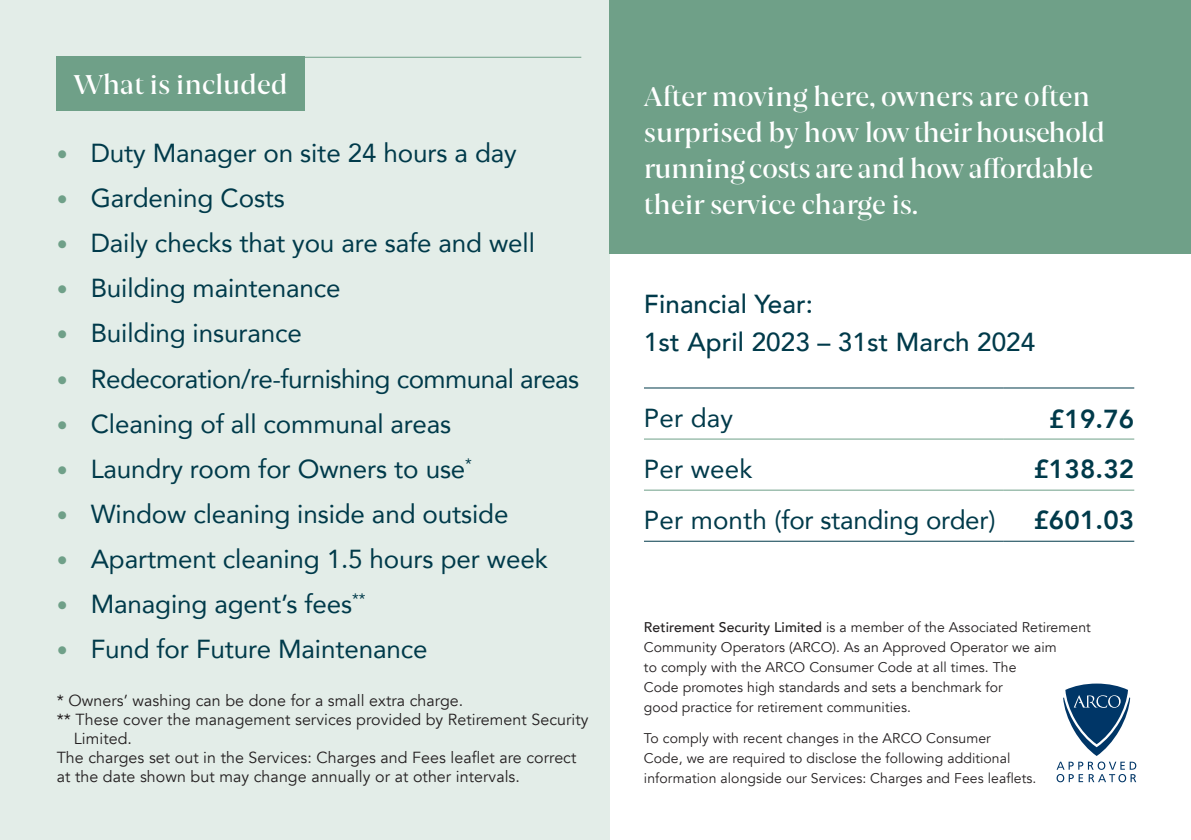
<style>
.page{position:relative;width:1191px;height:840px;background:#fff}
.page>*{position:absolute;margin:0;border:0;box-sizing:border-box;transform-origin:0 0}
.t1{font:26px "Avenir";letter-spacing:-.005em;color:#003a4a}
.Header_01{font:600 26px/36px "Joane";letter-spacing:-.015em;color:#fff}
.t2{font:500 26px/37.8px "Avenir";letter-spacing:.005em;color:#003a4a}
.t3{font:800 26px "Avenir";letter-spacing:.005em;color:#003a4a}
.t4{font:16px/19.2px "Avenir";letter-spacing:.005em;color:#231f20}
.t5{font:14px/20px "Avenir";letter-spacing:.005em;color:#231f20}
.s1{font-size:22px;color:#6fa088}
.s2{font-weight:500}
</style>
<div class="page">
<div style="left:609px;top:0;width:582px;height:254px;background:#6fa088"></div>
<div style="left:0;top:0;width:609px;height:839px;background:#e3ede8"></div>
<hr style="left:644px;top:438px;width:359px;height:1px;background:#6fa088">
<hr style="left:1003px;top:438px;width:131px;height:1px;background:#6fa088">
<hr style="left:644px;top:489px;width:359px;height:1px;background:#6fa088">
<hr style="left:1003px;top:489px;width:131px;height:1px;background:#6fa088">
<hr style="left:644px;top:387px;width:359px;height:1px;background:#003a4a">
<hr style="left:1003px;top:387px;width:131px;height:1px;background:#003a4a">
<hr style="left:644px;top:540px;width:359px;height:1px;background:#003a4a">
<hr style="left:1003px;top:540px;width:131px;height:1px;background:#003a4a">
<svg style="left:1056px;top:683px;width:80px;height:98px"></svg>
<div style="left:57px;top:56px;width:248px;height:55px;background:#6fa088"></div>
<hr style="left:288px;top:57px;width:293px;height:1px;background:#6fa088">
<p class="Header_01" style="left:74px;top:66px;width:215px">What is included</p>
<p class="t1" style="left:57px;top:132px;width:461px"><span class="s1">•</span> Duty Manager on site 24 hours a day</p>
<p class="t1" style="left:57px;top:177px;width:230px"><span class="s1">•</span> Gardening Costs</p>
<p class="t1" style="left:57px;top:222px;width:480px"><span class="s1">•</span> Daily checks that you are safe and well</p>
<p class="t1" style="left:57px;top:267px;width:285px"><span class="s1">•</span> Building maintenance</p>
<p class="t1" style="left:57px;top:312px;width:247px"><span class="s1">•</span> Building insurance</p>
<p class="t1" style="left:57px;top:357px;width:524px"><span class="s1">•</span> Redecoration/re-furnishing communal areas</p>
<p class="t1" style="left:57px;top:402px;width:396px"><span class="s1">•</span> Cleaning of all communal areas</p>
<p class="t1" style="left:57px;top:447px;width:417px"><span class="s1">•</span> Laundry room for Owners to use<sup>*</sup></p>
<p class="t1" style="left:57px;top:492px;width:453px"><span class="s1">•</span> Window cleaning inside and outside</p>
<p class="t1" style="left:57px;top:537px;width:492px"><span class="s1">•</span> Apartment cleaning 1.5 hours per week</p>
<p class="t1" style="left:57px;top:582px;width:310px"><span class="s1">•</span> Managing agent’s fees<sup>**</sup></p>
<p class="t1" style="left:57px;top:627px;width:372px"><span class="s1">•</span> Fund for Future Maintenance</p>
<p class="t4" style="left:57px;top:690px;width:408px">* Owners’ washing can be done for a small extra charge.</p>
<p class="t4" style="left:74px;top:709px;width:516px;text-indent:-17px">** These cover the management services provided by Retirement Security<br>Limited.</p>
<p class="t4" style="left:57px;top:748px;width:521px">The charges set out in the Services: Charges and Fees leaflet are correct at the date shown but may change annually or at other intervals.</p>
<p class="Header_01" style="left:644px;top:78px;width:462px">After moving here, owners are often surprised by how low their household running costs are and how affordable their service charge is.</p>
<p class="t2" style="left:644px;top:284px;width:393px">Financial Year:<br>1st April 2023 – 31st March 2024</p>
<p class="t1" style="left:644px;top:396px;width:90px">Per day</p>
<p class="t3" style="left:1049px;top:398px;width:87px">£19.76</p>
<p class="t1" style="left:644px;top:447px;width:110px">Per week</p>
<p class="t3" style="left:1033px;top:448px;width:102px">£138.32</p>
<p class="t1" style="left:644px;top:498px;width:353px">Per month (for standing order)</p>
<p class="t3" style="left:1033px;top:499px;width:102px">£601.03</p>
<p class="t5" style="left:644px;top:616px;width:448px"><span class="s2">Retirement Security Limited</span> is a member of the Associated Retirement Community Operators (ARCO). As an Approved Operator we aim<br>to comply with the ARCO Consumer Code at all times. The<br>Code promotes high standards and sets a benchmark for<br>good practice for retirement communities.</p>
<p class="t5" style="left:644px;top:728px;width:394px">To comply with recent changes in the ARCO Consumer<br>Code, we are required to disclose the following additional information alongside our Services: Charges and Fees leaflets.</p>
</div>
